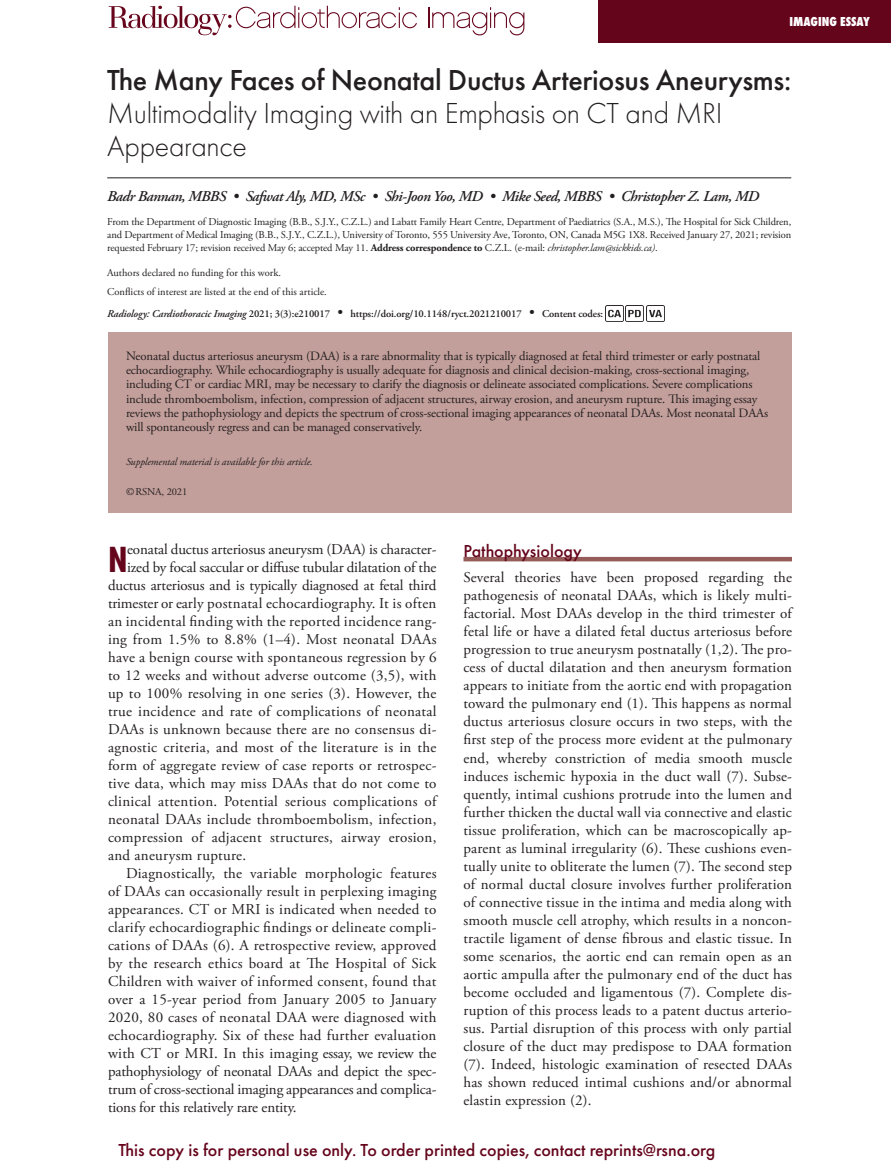
<style>
.page{position:relative;width:891px;height:1175px;background:#fff}
.page>*{position:absolute;margin:0;border:0;box-sizing:border-box;transform-origin:0 0}
.t1{font:700 37.8px "Futura PT Cond";color:#65051c}
.t2{font:300 30px/33px "Futura PT";letter-spacing:-.01em;color:#231f20}
.t3{font:500 30px "Futura PT";letter-spacing:-.01em;color:#231f20}
.t4{font:500 18px "Futura PT";color:#65051c}
.t5{font:15px/18px "Adobe Garamond Pro";letter-spacing:.02em;color:#231f20;text-align:justify}
.t6{font:15px "Adobe Garamond Pro";letter-spacing:-.01em;color:#231f20}
.t7{font:italic 600 15px "Adobe Garamond Pro";letter-spacing:-.03em;color:#231f20}
.t8{font:800 13.5px "Futura PT Cond";color:#fff}
.t9{font:12.75px/14.2px "Adobe Garamond Pro";letter-spacing:-.01em;color:#231f20}
.t10{font:10.5px/12.8px "Adobe Garamond Pro";color:#231f20;text-align:justify}
.t11{font:600 10.5px "Adobe Garamond Pro";letter-spacing:-.01em;color:#231f20}
.t12{font:italic 10.5px "Adobe Garamond Pro";letter-spacing:-.01em;color:#231f20}
.s1{font-weight:700}
.s2{font-style:italic}
.s3{font-weight:400;font-size:15px}
</style>
<div class="page">
<div style="left:599px;top:0;width:292px;height:42px;background:#65051c"></div>
<hr style="left:464px;top:557px;width:328px;height:4px;background:#965c59">
<svg style="left:428px;top:7px;width:96px;height:28px"></svg>
<svg style="left:109px;top:6px;width:308px;height:29px"></svg>
<div style="left:108px;top:333px;width:684px;height:180px;background:#c39f9b"></div>
<hr style="left:107px;top:177px;width:684px;height:1px;background:#231f20">
<img style="left:606px;top:305px;width:18px;height:16px">
<img style="left:626px;top:305px;width:18px;height:16px">
<img style="left:646px;top:305px;width:18px;height:16px">
<p class="t8" style="left:790px;top:14px;width:82px">IMAGING ESSAY</p>
<h2 class="t3" style="left:107px;top:62px;width:686px">The Many Faces of Neonatal Ductus Arteriosus Aneurysms:</h2>
<h2 class="t2" style="left:107px;top:97px;width:617px">Multimodality Imaging with an Emphasis on CT and MRI<br>Appearance</h2>
<p class="t7" style="left:107px;top:188px;width:653px">Badr Bannan, MBBS • Safwat Aly, MD, MSc • Shi-Joon Yoo, MD • Mike Seed, MBBS • Christopher Z. Lam, MD</p>
<p class="t10" style="left:107px;top:216px;width:686px">From the Department of Diagnostic Imaging (B.B., S.J.Y., C.Z.L.) and Labatt Family Heart Centre, Department of Paediatrics (S.A., M.S.), The Hospital for Sick Children, and Department of Medical Imaging (B.B., S.J.Y., C.Z.L.), University of Toronto, 555 University Ave, Toronto, ON, Canada M5G 1X8. Received January 27, 2021; revision requested February 17; revision received May 6; accepted May 11. <span class="s1">Address correspondence to</span> C.Z.L. (e-mail: <span class="s2">christopher.lam@sickkids.ca)</span>.</p>
<p class="t10" style="left:107px;top:263px;width:221px;line-height:18.8px">Authors declared no funding for this work.<br>Conflicts of interest are listed at the end of this article.</p>
<p class="t11" style="left:107px;top:308px;width:498px"><span class="s2">Radiology: Cardiothoracic Imaging</span> 2021; 3(3):e210017 <span class="s3">•</span> https://doi.org/10.1148/ryct.2021210017 <span class="s3">•</span> Content codes:</p>
<p class="t9" style="left:126px;top:349px;width:644px">Neonatal ductus arteriosus aneurysm (DAA) is a rare abnormality that is typically diagnosed at fetal third trimester or early postnatal echocardiography. While echocardiography is usually adequate for diagnosis and clinical decision-making, cross-sectional imaging, including CT or cardiac MRI, may be necessary to clarify the diagnosis or delineate associated complications. Severe complications include thromboembolism, infection, compression of adjacent structures, airway erosion, and aneurysm rupture. This imaging essay reviews the pathophysiology and depicts the spectrum of cross-sectional imaging appearances of neonatal DAAs. Most neonatal DAAs will spontaneously regress and can be managed conservatively.</p>
<p class="t12" style="left:126px;top:455px;width:188px">Supplemental material is available for this article.</p>
<p class="t10" style="left:126px;top:486px;width:63px">©RSNA, 2021</p>
<h1 class="t1" style="left:108px;top:537px;width:21px">N</h1>
<p class="t6" style="left:127px;top:540px;width:311px">eonatal ductus arteriosus aneurysm (DAA) is character-</p>
<p class="t4" style="left:464px;top:540px;width:120px">Pathophysiology</p>
<p class="t5" style="left:464px;top:569px;width:330px">Several theories have been proposed regarding the pathogenesis of neonatal DAAs, which is likely multi&shy;factorial. Most DAAs develop in the third trimester of fetal life or have a dilated fetal ductus arteriosus before progression to true aneurysm postnatally (1,2). The pro&shy;cess of ductal dilatation and then aneurysm formation appears to initiate from the aortic end with propagation toward the pulmonary end (1). This happens as normal ductus arteriosus closure occurs in two steps, with the first step of the process more evident at the pulmonary end, whereby constriction of media smooth muscle induces ischemic hypoxia in the duct wall (7). Subse&shy;quently, intimal cushions protrude into the lumen and further thicken the ductal wall via connective and elastic tissue proliferation, which can be macroscopically ap&shy;parent as luminal irregularity (6). These cushions even&shy;tually unite to obliterate the lumen (7). The second step of normal ductal closure involves further proliferation of connective tissue in the intima and media along with smooth muscle cell atrophy, which results in a noncon&shy;tractile ligament of dense fibrous and elastic tissue. In some scenarios, the aortic end can remain open as an aortic ampulla after the pulmonary end of the duct has become occluded and ligamentous (7). Complete dis&shy;ruption of this process leads to a patent ductus arterio&shy;sus. Partial disruption of this process with only partial closure of the duct may predispose to DAA formation (7). Indeed, histologic examination of resected DAAs has shown reduced intimal cushions and/or abnormal elastin expression (2).</p>
<p class="t4" style="left:118px;top:1139px;width:598px">This copy is for personal use only. To order printed copies, contact reprints@rsna.org</p>
<p class="t6" style="left:127px;top:558px;width:311px">ized by focal saccular or diffuse tubular dilatation of the</p>
<p class="t6" style="left:108px;top:576px;width:330px">ductus arteriosus and is typically diagnosed at fetal third</p>
<p class="t5" style="left:108px;top:595px;width:330px">trimester or early postnatal echocardiography. It is often</p>
<p class="t5" style="left:108px;top:613px;width:330px">an incidental finding with the reported incidence rang-</p>
<p class="t5" style="left:108px;top:631px;width:330px">ing from 1.5% to 8.8% (1–4). Most neonatal DAAs</p>
<p class="t5" style="left:108px;top:649px;width:330px">have a benign course with spontaneous regression by 6</p>
<p class="t5" style="left:108px;top:667px;width:330px">to 12 weeks and without adverse outcome (3,5), with</p>
<p class="t5" style="left:108px;top:685px;width:330px">up to 100% resolving in one series (3). However, the</p>
<p class="t5" style="left:108px;top:703px;width:330px">true incidence and rate of complications of neonatal</p>
<p class="t5" style="left:108px;top:721px;width:330px">DAAs is unknown because there are no consensus di-</p>
<p class="t5" style="left:108px;top:739px;width:330px">agnostic criteria, and most of the literature is in the</p>
<p class="t5" style="left:108px;top:757px;width:330px">form of aggregate review of case reports or retrospec-</p>
<p class="t5" style="left:108px;top:775px;width:330px">tive data, which may miss DAAs that do not come to</p>
<p class="t5" style="left:108px;top:793px;width:330px">clinical attention. Potential serious complications of</p>
<p class="t5" style="left:108px;top:811px;width:330px">neonatal DAAs include thromboembolism, infection,</p>
<p class="t5" style="left:108px;top:829px;width:330px">compression of adjacent structures, airway erosion,</p>
<p class="t5" style="left:108px;top:847px;width:140px">and aneurysm rupture.</p>
<p class="t5" style="left:126px;top:865px;width:312px">Diagnostically, the variable morphologic features</p>
<p class="t5" style="left:108px;top:883px;width:330px">of DAAs can occasionally result in perplexing imaging</p>
<p class="t5" style="left:108px;top:901px;width:330px">appearances. CT or MRI is indicated when needed to</p>
<p class="t5" style="left:108px;top:919px;width:330px">clarify echocardiographic findings or delineate compli-</p>
<p class="t5" style="left:108px;top:937px;width:330px">cations of DAAs (6). A retrospective review, approved</p>
<p class="t5" style="left:108px;top:955px;width:330px">by the research ethics board at The Hospital of Sick</p>
<p class="t5" style="left:108px;top:973px;width:330px">Children with waiver of informed consent, found that</p>
<p class="t5" style="left:108px;top:991px;width:330px">over a 15-year period from January 2005 to January</p>
<p class="t5" style="left:108px;top:1009px;width:330px">2020, 80 cases of neonatal DAA were diagnosed with</p>
<p class="t5" style="left:108px;top:1027px;width:330px">echocardiography. Six of these had further evaluation</p>
<p class="t5" style="left:108px;top:1045px;width:330px">with CT or MRI. In this imaging essay, we review the</p>
<p class="t6" style="left:108px;top:1062px;width:330px">pathophysiology of neonatal DAAs and depict the spec-</p>
<p class="t6" style="left:108px;top:1080px;width:330px">trum of cross-sectional imaging appearances and complica-</p>
<p class="t6" style="left:108px;top:1098px;width:190px">tions for this relatively rare entity.</p>
</div>
